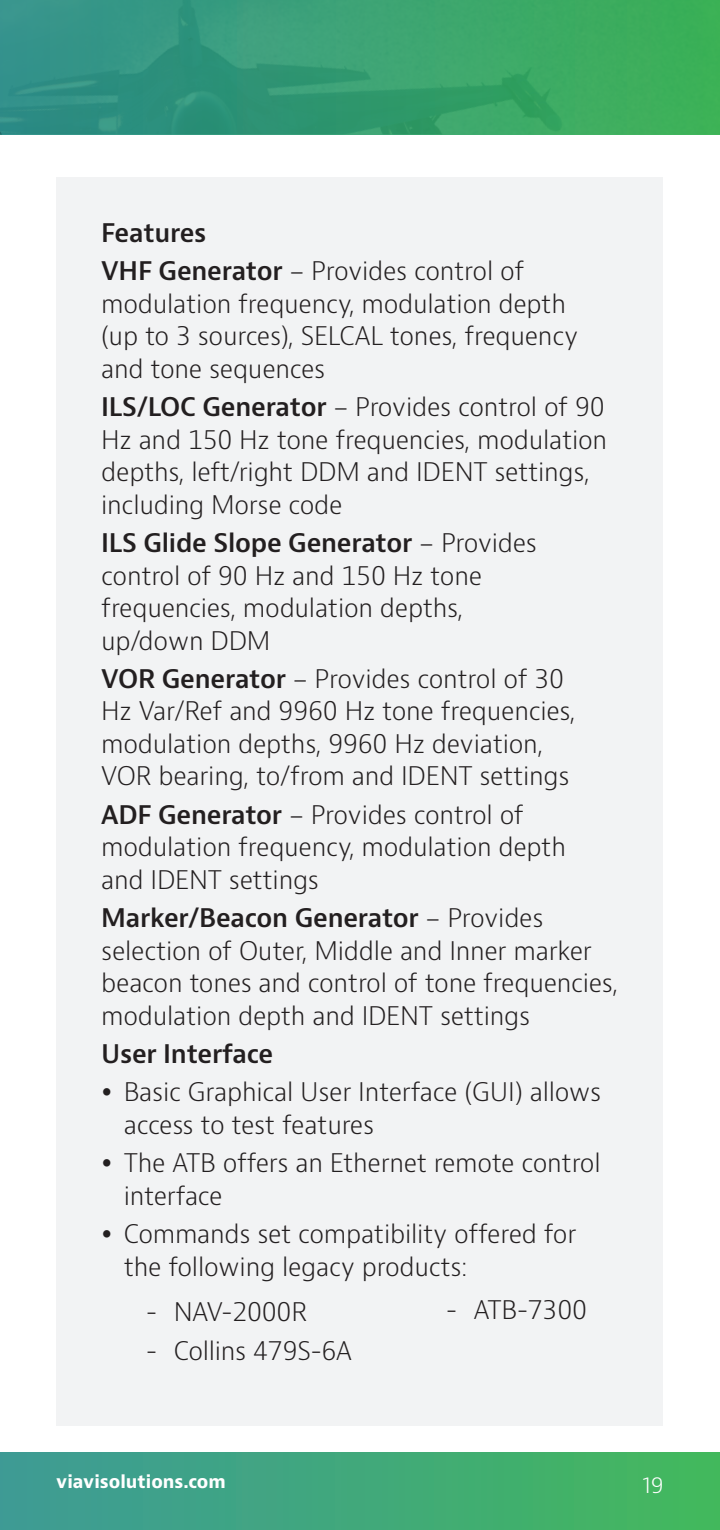
<style>
.page{position:relative;width:720px;height:1530px;background:#fff}
.page>*{position:absolute;margin:0;border:0;box-sizing:border-box;transform-origin:0 0}
.Bulleted_text_7_5_12{font:300 25px/32.5px "Bernino Sans";letter-spacing:-.01em;color:#231f20}
.Bulleted_text_7_5_12-2{font:600 25px "Bernino Sans";letter-spacing:-.01em;color:#231f20}
.t1{font:300 22.5px "Bernino Sans";color:#fff}
.t2{font:700 17.5px "Bernino Sans";color:#fff}
.s1{font-weight:600}
</style>
<div class="page">
<div style="left:0;top:0;width:720px;height:134px;background:linear-gradient(to right,#308d8c,#3eb257)"></div>
<svg style="left:0;top:0;width:2px;height:135px"></svg>
<div style="left:0;top:1453px;width:720px;height:77px;background:linear-gradient(to right,#3e9a97,#43b85d)"></div>
<div style="left:56px;top:177px;width:607px;height:1249px;background:#f2f3f4"></div>
<p class="Bulleted_text_7_5_12-2" style="left:101px;top:217px;width:107px">Features</p>
<p class="Bulleted_text_7_5_12" style="left:101px;top:255px;width:479px"><span class="s1">VHF Generator</span> - Provides control of modulation frequency, modulation depth (up to 3 sources), SELCAL tones, frequency and tone sequences</p>
<p class="Bulleted_text_7_5_12" style="left:101px;top:391px;width:507px"><span class="s1">ILS/LOC Generator</span> - Provides control of 90<br>Hz and 150 Hz tone frequencies, modulation depths, left/right DDM and IDENT settings, including Morse code</p>
<p class="Bulleted_text_7_5_12" style="left:101px;top:527px;width:437px"><span class="s1">ILS Glide Slope Generator</span> - Provides control of 90 Hz and 150 Hz tone frequencies, modulation depths, up/down DDM</p>
<p class="Bulleted_text_7_5_12" style="left:101px;top:663px;width:476px"><span class="s1">VOR Generator</span> - Provides control of 30<br>Hz Var/Ref and 9960 Hz tone frequencies, modulation depths, 9960 Hz deviation, VOR bearing, to/from and IDENT settings</p>
<p class="Bulleted_text_7_5_12" style="left:101px;top:799px;width:466px"><span class="s1">ADF Generator</span> - Provides control of modulation frequency, modulation depth and IDENT settings</p>
<p class="Bulleted_text_7_5_12" style="left:101px;top:902px;width:518px"><span class="s1">Marker/Beacon Generator</span> - Provides selection of Outer, Middle and Inner marker beacon tones and control of tone frequencies, modulation depth and IDENT settings</p>
<p class="Bulleted_text_7_5_12-2" style="left:101px;top:1038px;width:174px">User Interface</p>
<p class="Bulleted_text_7_5_12" style="left:124px;top:1076px;width:479px">Basic Graphical User Interface (GUI) allows access to test features</p>
<p class="Bulleted_text_7_5_12" style="left:124px;top:1147px;width:478px">The ATB offers an Ethernet remote control interface</p>
<p class="Bulleted_text_7_5_12" style="left:124px;top:1218px;width:454px">Commands set compatibility offered for the following legacy products:</p>
<p class="Bulleted_text_7_5_12" style="left:146px;top:1296px;width:162px">- NAV-2000R</p>
<p class="Bulleted_text_7_5_12" style="left:146px;top:1335px;width:207px">- Collins 479S-6A</p>
<p class="Bulleted_text_7_5_12" style="left:446px;top:1295px;width:142px">- ATB-7300</p>
<p class="t2" style="left:56px;top:1471px;width:171px">viavisolutions.com</p>
<p class="t1" style="left:642px;top:1470px;width:23px">19</p>
</div>
